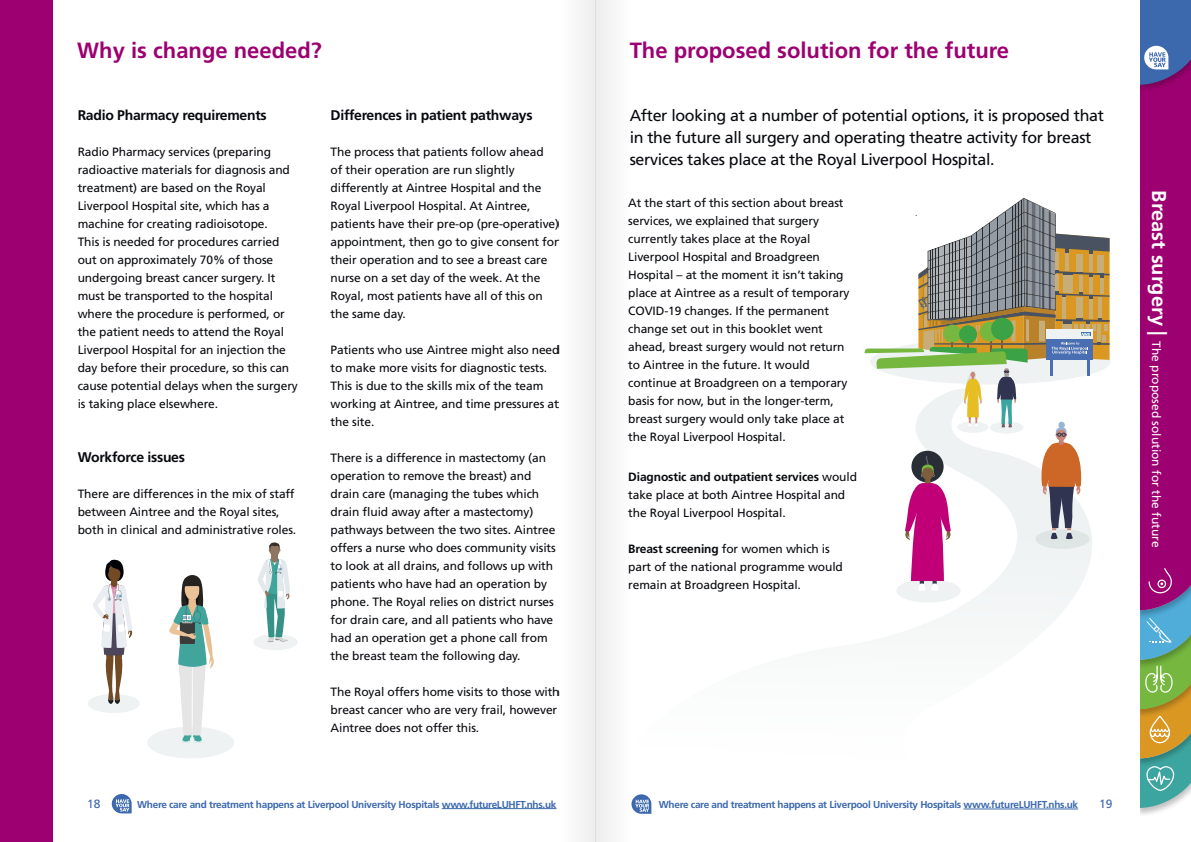
<style>
.page{position:relative;width:1191px;height:842px;background:#fff}
.page>*{position:absolute;margin:0;border:0;box-sizing:border-box;transform-origin:0 0}
.t1{font:700 22px "Frutiger LT Std";color:#9d0070}
.t2{font:16px/22px "Frutiger LT Std";letter-spacing:-.02em;color:#07090e}
.t3{font:700 14px "Frutiger LT Std";letter-spacing:-.02em;color:#07090e}
.t4{font:12px/18px "Frutiger LT Std";letter-spacing:-.01em;color:#07090e}
.t5{font:12px "Frutiger LT Std";color:#fff}
.t6{font:12px "Frutiger LT Std";color:#3c68ae}
.t7{font:700 10px "Frutiger LT Std";letter-spacing:-.03em;color:#3c68ae}
.s1{font-weight:700}
.s2{font-weight:700;font-size:20px}
</style>
<div class="page">
<div style="left:1133px;top:708px;width:58px;height:110px;background:#000;opacity:.25"></div>
<svg style="left:1140px;top:0;width:51px;height:808px;background:#8e377a"></svg>
<div style="left:595px;top:0;width:545px;height:840px;background:#fff"></div>
<hr style="left:442px;top:808px;width:114px;height:1px;background:#3c68ae">
<svg style="left:112px;top:794px;width:20px;height:19px"></svg>
<hr style="left:963px;top:809px;width:115px;height:1px;background:#3c68ae">
<svg style="left:632px;top:794px;width:19px;height:20px"></svg>
<svg style="left:902px;top:591px;width:175px;height:28px;fill:#f4f6f6"></svg>
<div style="left:147px;top:727px;width:87px;height:31px;background:#eef2f2;border-radius:50%"></div>
<div style="left:253px;top:634px;width:45px;height:16px;background:#eef2f2;border-radius:50%"></div>
<svg style="left:258px;top:542px;width:32px;height:100px"></svg>
<svg style="left:169px;top:575px;width:40px;height:168px"></svg>
<div style="left:896px;top:579px;width:64px;height:23px;background:#eef2f2;border-radius:50%"></div>
<svg style="left:864px;top:198px;width:245px;height:393px"></svg>
<div style="left:88px;top:694px;width:52px;height:19px;background:#eef2f2;border-radius:50%"></div>
<svg style="left:93px;top:559px;width:40px;height:145px"></svg>
<div style="left:595px;top:0;width:37px;height:842px;background:#f4f4f4"></div>
<div style="left:559px;top:0;width:36px;height:842px;background:#f6f6f6"></div>
<div style="left:0;top:0;width:53px;height:842px;background:#9d0070"></div>
<h1 class="t1" style="left:77px;top:37px;width:246px">Why is change needed?</h1>
<h1 class="t1" style="left:629px;top:37px;width:381px">The proposed solution for the future</h1>
<p class="t3" style="left:78px;top:107px;width:191px">Radio Pharmacy requirements</p>
<p class="t4" style="left:78px;top:143px;width:222px">Radio Pharmacy services (preparing radioactive materials for diagnosis and treatment) are based on the Royal Liverpool Hospital site, which has a machine for creating radioisotope.<br>This is needed for procedures carried out on approximately 70% of those undergoing breast cancer surgery. It must be transported to the hospital where the procedure is performed, or the patient needs to attend the Royal Liverpool Hospital for an injection the day before their procedure, so this can cause potential delays when the surgery is taking place elsewhere.</p>
<p class="t3" style="left:78px;top:449px;width:109px">Workforce issues</p>
<p class="t4" style="left:78px;top:485px;width:220px">There are differences in the mix of staff between Aintree and the Royal sites, both in clinical and administrative roles.</p>
<p class="t3" style="left:331px;top:107px;width:203px">Differences in patient pathways</p>
<p class="t4" style="left:331px;top:143px;width:230px">The process that patients follow ahead<br>of their operation are run slightly differently at Aintree Hospital and the Royal Liverpool Hospital. At Aintree, patients have their pre-op (pre-operative) appointment, then go to give consent for their operation and to see a breast care nurse on a set day of the week. At the Royal, most patients have all of this on the same day.</p>
<p class="t4" style="left:331px;top:341px;width:230px">Patients who use Aintree might also need to make more visits for diagnostic tests.<br>This is due to the skills mix of the team working at Aintree, and time pressures at the site.</p>
<p class="t4" style="left:331px;top:449px;width:227px">There is a difference in mastectomy (an operation to remove the breast) and drain care (managing the tubes which drain fluid away after a mastectomy) pathways between the two sites. Aintree offers a nurse who does community visits to look at all drains, and follows up with patients who have had an operation by phone. The Royal relies on district nurses for drain care, and all patients who have had an operation get a phone call from the breast team the following day.</p>
<p class="t4" style="left:331px;top:683px;width:230px">The Royal offers home visits to those with breast cancer who are very frail, however<br>Aintree does not offer this.</p>
<h2 class="t2" style="left:629px;top:105px;width:476px">After looking at a number of potential options, it is proposed that in the future all surgery and operating theatre activity for breast services takes place at the Royal Liverpool Hospital.</h2>
<p class="t4" style="left:628px;top:194px;width:223px">At the start of this section about breast services, we explained that surgery currently takes place at the Royal Liverpool Hospital and Broadgreen Hospital – at the moment it isn’t taking place at Aintree as a result of temporary COVID-19 changes. If the permanent change set out in this booklet went ahead, breast surgery would not return to Aintree in the future. It would continue at Broadgreen on a temporary basis for now, but in the longer-term, breast surgery would only take place at the Royal Liverpool Hospital.</p>
<p class="t4" style="left:628px;top:468px;width:230px"><span class="s1">Diagnostic and outpatient services</span> would take place at both Aintree Hospital and the Royal Liverpool Hospital.</p>
<p class="t4" style="left:628px;top:540px;width:216px"><span class="s1">Breast screening</span> for women which is part of the national programme would remain at Broadgreen Hospital.</p>
<p class="t6" style="left:87px;top:797px;width:15px">18</p>
<p class="t7" style="left:137px;top:798px;width:421px">Where care and treatment happens at Liverpool University Hospitals www.futureLUHFT.nhs.uk</p>
<p class="t7" style="left:659px;top:799px;width:421px">Where care and treatment happens at Liverpool University Hospitals www.futureLUHFT.nhs.uk</p>
<p class="t6" style="left:1099px;top:797px;width:15px">19</p>
<p class="t5" style="left:1163px;top:190px;width:358px;rotate:90deg"><span class="s2">Breast surgery |</span> The proposed solution for the future</p>
</div>
